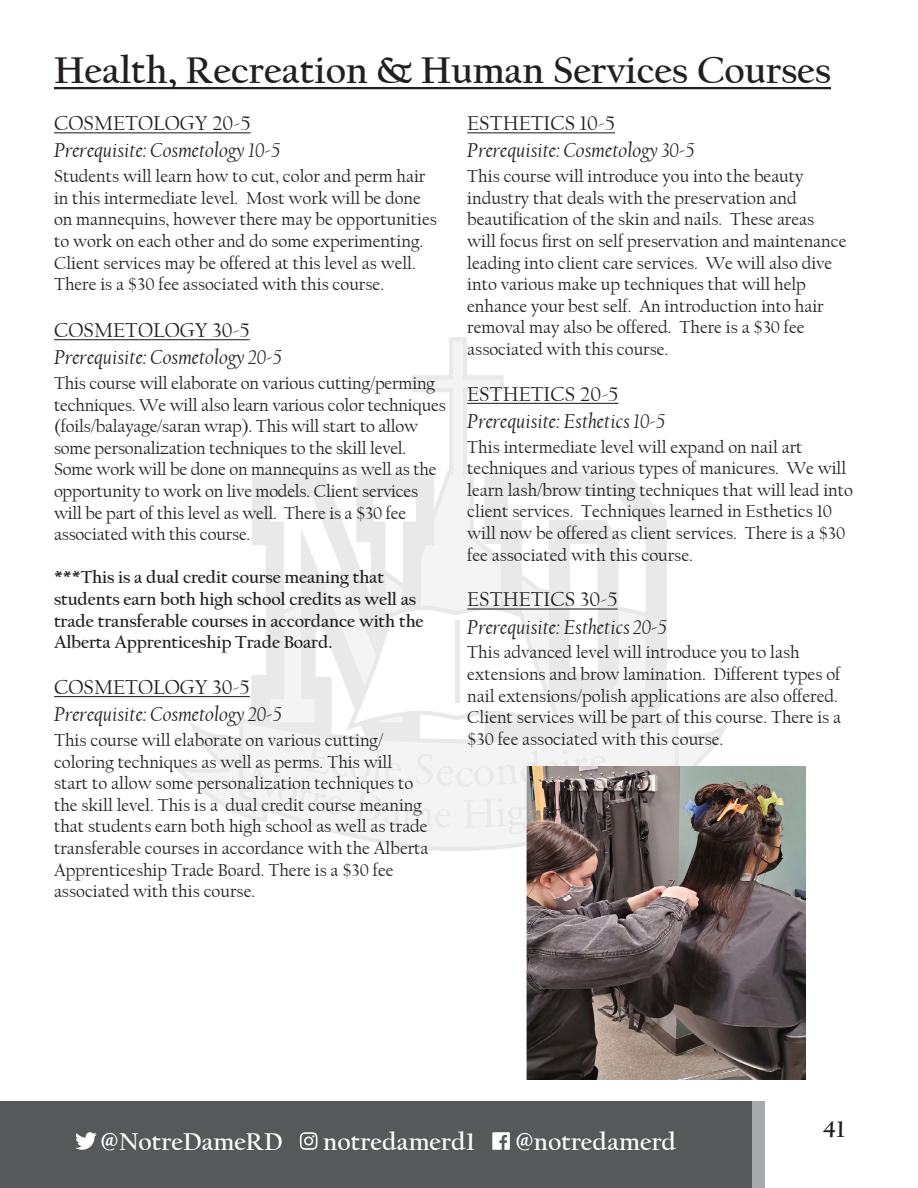
<style>
.page{position:relative;width:918px;height:1188px;background:#fff}
.page>*{position:absolute;margin:0;border:0;box-sizing:border-box;transform-origin:0 0}
.t1{font:700 39px "Californian FB";color:#231f20}
.t2{font:700 25.5px "Californian FB";color:#fff}
.t3{font:700 24px "Californian FB";color:#231f20}
.t4{font:italic 21px "Californian FB";color:#231f20}
.t5{font:21px "Californian FB";color:#231f20}
.t6{font:18px/21.6px "Californian FB";color:#231f20}
.t7{font:700 18px/21.6px "Californian FB";letter-spacing:-.01em;color:#231f20}
</style>
<div class="page">
<div style="left:0;top:1102px;width:752px;height:86px;background:#57585a"></div>
<div style="left:752px;top:1102px;width:13px;height:86px;background:#a8a9ad"></div>
<svg style="left:434px;top:475px;width:50px;height:79px;fill:#f4f4f4"></svg>
<svg style="left:484px;top:472px;width:183px;height:82px;fill:#e9e9e9"></svg>
<svg style="left:412px;top:337px;width:92px;height:138px"></svg>
<div style="left:453px;top:374px;width:10px;height:19px;background:#f4f4f4"></div>
<svg style="left:252px;top:473px;width:182px;height:81px;fill:#e9e9e9"></svg>
<div style="left:453px;top:467px;width:10px;height:10px;background:#f4f4f4"></div>
<svg style="left:176px;top:554px;width:552px;height:297px"></svg>
<div style="left:455px;top:620px;width:5px;height:83px;background:#e9e9e9"></div>
<svg style="left:75px;top:1132px;width:22px;height:18px"></svg>
<svg style="left:300px;top:1132px;width:17px;height:18px"></svg>
<svg style="left:492px;top:1132px;width:18px;height:18px"></svg>
<hr style="left:54px;top:87px;width:777px;height:2px;background:#231f20">
<img style="left:526px;top:766px;width:279px;height:314px">
<hr style="left:54px;top:132px;width:197px;height:1px;background:#231f20">
<hr style="left:54px;top:339px;width:196px;height:1px;background:#231f20">
<hr style="left:54px;top:696px;width:196px;height:1px;background:#231f20">
<hr style="left:467px;top:132px;width:148px;height:1px;background:#231f20">
<hr style="left:467px;top:403px;width:151px;height:1px;background:#231f20">
<hr style="left:467px;top:608px;width:151px;height:2px;background:#231f20">
<h1 class="t1" style="left:54px;top:48px;width:778px">Health, Recreation &amp; Human Services Courses</h1>
<p class="t5" style="left:54px;top:112px;width:198px">COSMETOLOGY 20-5</p>
<p class="t4" style="left:54px;top:139px;width:228px">Prerequisite: Cosmetology 10-5</p>
<p class="t6" style="left:54px;top:166px;width:384px">Students will learn how to cut, color and perm hair in this intermediate level. Most work will be done on mannequins, however there may be opportunities to work on each other and do some experimenting.<br>Client services may be offered at this level as well.<br>There is a $30 fee associated with this course.</p>
<p class="t5" style="left:54px;top:319px;width:197px">COSMETOLOGY 30-5</p>
<p class="t4" style="left:54px;top:346px;width:230px">Prerequisite: Cosmetology 20-5</p>
<p class="t6" style="left:54px;top:373px;width:393px">This course will elaborate on various cutting/perming techniques. We will also learn various color techniques (foils/balayage/saran wrap). This will start to allow some personalization techniques to the skill level.<br>Some work will be done on mannequins as well as the opportunity to work on live models. Client services will be part of this level as well. There is a $30 fee associated with this course.</p>
<p class="t7" style="left:54px;top:567px;width:371px">***This is a dual credit course meaning that students earn both high school credits as well as trade transferable courses in accordance with the Alberta Apprenticeship Trade Board.</p>
<p class="t5" style="left:54px;top:675px;width:197px">COSMETOLOGY 30-5</p>
<p class="t4" style="left:54px;top:703px;width:230px">Prerequisite: Cosmetology 20-5</p>
<p class="t6" style="left:54px;top:730px;width:376px">This course will elaborate on various cutting/ coloring techniques as well as perms. This will start to allow some personalization techniques to the skill level. This is a dual credit course meaning that students earn both high school as well as trade transferable courses in accordance with the Alberta Apprenticeship Trade Board. There is a $30 fee associated with this course.</p>
<p class="t5" style="left:467px;top:112px;width:149px">ESTHETICS 10-5</p>
<p class="t4" style="left:467px;top:139px;width:229px">Prerequisite: Cosmetology 30-5</p>
<p class="t6" style="left:467px;top:166px;width:381px">This course will introduce you into the beauty industry that deals with the preservation and beautification of the skin and nails. These areas will focus first on self preservation and maintenance leading into client care services. We will also dive into various make up techniques that will help enhance your best self. An introduction into hair removal may also be offered. There is a $30 fee associated with this course.</p>
<p class="t5" style="left:467px;top:382px;width:153px">ESTHETICS 20-5</p>
<p class="t4" style="left:467px;top:409px;width:200px">Prerequisite: Esthetics 10-5</p>
<p class="t6" style="left:467px;top:436px;width:387px">This intermediate level will expand on nail art techniques and various types of manicures. We will learn lash/brow tinting techniques that will lead into client services. Techniques learned in Esthetics 10 will now be offered as client services. There is a $30 fee associated with this course.</p>
<p class="t5" style="left:467px;top:588px;width:152px">ESTHETICS 30-5</p>
<p class="t4" style="left:467px;top:615px;width:201px">Prerequisite: Esthetics 20-5</p>
<p class="t6" style="left:467px;top:642px;width:375px">This advanced level will introduce you to lash extensions and brow lamination. Different types of nail extensions/polish applications are also offered.<br>Client services will be part of this course. There is a $30 fee associated with this course.</p>
<h2 class="t2" style="left:101px;top:1127px;width:184px">@NotreDameRD</h2>
<h2 class="t2" style="left:323px;top:1127px;width:153px">notredamerd1</h2>
<h2 class="t2" style="left:516px;top:1127px;width:162px">@notredamerd</h2>
<h3 class="t3" style="left:823px;top:1115px;width:23px">41</h3>
</div>
